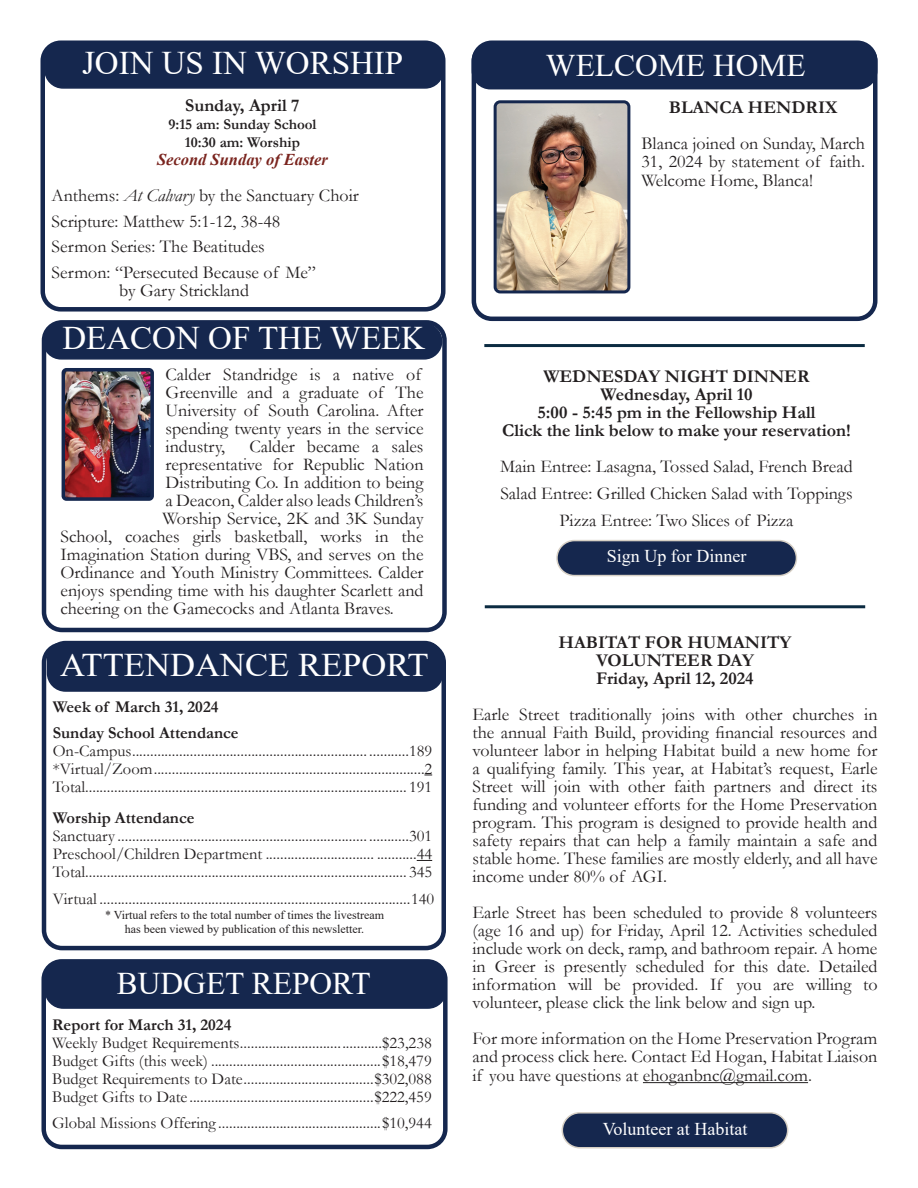
<style>
.page{position:relative;width:918px;height:1188px;background:#fff}
.page>*{position:absolute;margin:0;border:0;box-sizing:border-box;transform-origin:0 0}
.t1{font:33px "Times New Roman";color:#fff}
.t2{font:33px "Times New Roman";color:#fff;scale:1.05 1}
.t3{font:31.5px "Times New Roman";color:#fff}
.t4{font:18px/18px "Garamond";color:#231f20;text-align:justify}
.t5{font:700 18px/18px "Garamond";color:#231f20;text-align:center}
.t6{font:18px "Times New Roman";color:#fff}
.t7{font:16.5px/18px "Garamond";color:#231f20;text-align:justify}
.t8{font:700 16.5px/25.5px "Garamond";color:#231f20}
.t9{font:italic 700 16.5px "Times New Roman";color:#7a241e}
.t10{font:700 15px/18px "Garamond";color:#231f20;text-align:center}
.t11{font:12px/14.4px "Times New Roman";color:#231f20;text-align:center}
.s1{font-style:italic}
</style>
<div class="page">
<div style="left:40px;top:40px;width:406px;height:272px;border:4px solid #15274e;border-radius:18px"></div>
<div style="left:45px;top:42px;width:398px;height:46px;background:#15274e;border-radius:18px"></div>
<div style="left:44px;top:42px;width:400px;height:47px;border:2px solid #15274e;border-radius:18px"></div>
<div style="left:41px;top:959px;width:407px;height:190px;border:4px solid #15274e;border-radius:18px"></div>
<div style="left:45px;top:961px;width:401px;height:47px;background:#15274e;border-radius:18px"></div>
<div style="left:44px;top:960px;width:403px;height:49px;border:2px solid #15274e;border-radius:18px"></div>
<div style="left:42px;top:642px;width:404px;height:308px;border:4px solid #15274e;border-radius:18px"></div>
<div style="left:48px;top:642px;width:395px;height:49px;background:#15274e;border-radius:18px"></div>
<div style="left:47px;top:641px;width:396px;height:51px;border:2px solid #15274e;border-radius:18px"></div>
<svg style="left:417px;top:860px;width:15px;height:1px"></svg>
<div style="left:42px;top:320px;width:405px;height:312px;border:4px solid #15274e;border-radius:18px"></div>
<div style="left:44px;top:324px;width:398px;height:35px;background:#15274e;border-radius:17px"></div>
<div style="left:43px;top:323px;width:399px;height:37px;border:2px solid #15274e;border-radius:17px"></div>
<img style="left:67px;top:373px;width:82px;height:123px">
<div style="left:62px;top:368px;width:92px;height:133px;border:4px solid #15274e;border-radius:3px"></div>
<div style="left:557px;top:541px;width:239px;height:35px;background:#15274e;border-radius:17px"></div>
<div style="left:556px;top:540px;width:241px;height:36px;border:2px solid #d7d0c5;border-radius:17px"></div>
<hr style="left:643px;top:1082px;width:165px;height:1px;background:#231f20">
<div style="left:562px;top:1113px;width:226px;height:35px;background:#15274e;border-radius:17px"></div>
<div style="left:562px;top:1112px;width:226px;height:37px;border:2px solid #d7d0c5;border-radius:17px"></div>
<hr style="left:485px;top:605px;width:380px;height:3px;background:#0b2b41">
<div style="left:472px;top:40px;width:406px;height:281px;border:4px solid #15274e;border-radius:18px"></div>
<div style="left:472px;top:43px;width:405px;height:46px;background:#15274e;border-radius:18px"></div>
<div style="left:472px;top:42px;width:406px;height:47px;border:2px solid #15274e;border-radius:18px"></div>
<img style="left:498px;top:104px;width:128px;height:185px">
<div style="left:494px;top:100px;width:136px;height:193px;border:3px solid #15274e;border-radius:5px"></div>
<hr style="left:484px;top:344px;width:381px;height:3px;background:#0b2b41">
<h1 class="t1" style="left:82px;top:39px;width:323px">JOIN US IN WORSHIP</h1>
<p class="t5" style="left:185px;top:97px;width:116px">Sunday, April 7</p>
<p class="t10" style="left:168px;top:115px;width:150px">9:15 am: Sunday School<br>10:30 am: Worship</p>
<p class="t9" style="left:157px;top:148px;width:172px">Second Sunday of Easter</p>
<p class="t4" style="left:52px;top:182px;width:309px;line-height:25.5px;text-align:left">Anthems: <span class="s1">At Calvary</span> by the Sanctuary Choir Scripture: Matthew 5:1-12, 38-48<br>Sermon Series: The Beatitudes<br>Sermon: “Persecuted Because of Me”</p>
<p class="t4" style="left:119px;top:281px;width:131px">by Gary Strickland</p>
<h1 class="t1" style="left:62px;top:315px;width:364px">DEACON OF THE WEEK</h1>
<p class="t4" style="left:166px;top:365px;width:260px;text-align:left">Calder Standridge is a native of<br>Greenville and a graduate of The<br>University of South Carolina. After spending twenty years in the service industry,</p>
<p class="t4" style="left:249px;top:437px;width:176px">Calder became a sales</p>
<p class="t4" style="left:166px;top:455px;width:259px">representative for Republic Nation</p>
<p class="t4" style="left:166px;top:473px;width:259px">Distributing Co. In addition to being</p>
<p class="t4" style="left:166px;top:491px;width:259px">a Deacon, Calder also leads Children’s</p>
<p class="t4" style="left:163px;top:509px;width:262px">Worship Service, 2K and 3K Sunday</p>
<p class="t4" style="left:61px;top:527px;width:365px">School, coaches girls basketball, works in the</p>
<p class="t4" style="left:61px;top:545px;width:364px">Imagination Station during VBS, and serves on the</p>
<p class="t4" style="left:61px;top:563px;width:364px">Ordinance and Youth Ministry Committees. Calder</p>
<p class="t4" style="left:61px;top:581px;width:364px">enjoys spending time with his daughter Scarlett and</p>
<p class="t4" style="left:61px;top:599px;width:335px">cheering on the Gamecocks and Atlanta Braves.</p>
<h1 class="t2" style="left:60px;top:641px;width:352px">ATTENDANCE REPORT</h1>
<p class="t8" style="left:53px;top:694px;width:187px">Week of March 31, 2024<br>Sunday School Attendance</p>
<p class="t7" style="left:53px;top:741px;width:381px">On-Campus................................................................. ...........189 *Virtual/Zoom...........................................................................2<br>Total......................................................................................... 191</p>
<p class="t8" style="left:53px;top:805px;width:143px">Worship Attendance</p>
<p class="t7" style="left:53px;top:827px;width:381px">Sanctuary ..................................................................... ...........301<br>Preschool/Children Department .............................. ...........44<br>Total......................................................................................... 345</p>
<p class="t7" style="left:53px;top:890px;width:383px">Virtual ......................................................................................140</p>
<p class="t11" style="left:105px;top:907px;width:281px">* Virtual refers to the total number of times the livestream has been viewed by publication of this newsletter.</p>
<h2 class="t3" style="left:117px;top:961px;width:255px">BUDGET REPORT</h2>
<p class="t8" style="left:52px;top:1012px;width:181px">Report for March 31, 2024</p>
<p class="t7" style="left:52px;top:1034px;width:381px">Weekly Budget Requirements.......................................$23,238<br>Budget Gifts (this week) ...............................................$18,479<br>Budget Requirements to Date....................................$302,088<br>Budget Gifts to Date ...................................................$222,459</p>
<p class="t7" style="left:52px;top:1113px;width:381px">Global Missions Offering .............................................$10,944</p>
<h2 class="t3" style="left:546px;top:43px;width:261px">WELCOME HOME</h2>
<p class="t5" style="left:669px;top:98px;width:170px">BLANCA HENDRIX</p>
<p class="t4" style="left:642px;top:133px;width:225px;line-height:18.8px">Blanca joined on Sunday, March 31, 2024 by statement of faith.<br>Welcome Home, Blanca!</p>
<p class="t5" style="left:502px;top:367px;width:350px">WEDNESDAY NIGHT DINNER<br>Wednesday, April 10<br>5:00 - 5:45 pm in the Fellowship Hall<br>Click the link below to make your reservation!</p>
<p class="t4" style="left:500px;top:452px;width:354px;line-height:27px;text-align:center">Main Entree: Lasagna, Tossed Salad, French Bread<br>Salad Entree: Grilled Chicken Salad with Toppings<br>Pizza Entree: Two Slices of Pizza</p>
<p class="t6" style="left:607px;top:543px;width:141px">Sign Up for Dinner</p>
<p class="t5" style="left:559px;top:633px;width:234px">HABITAT FOR HUMANITY<br>VOLUNTEER DAY<br>Friday, April 12, 2024</p>
<p class="t4" style="left:473px;top:705px;width:407px">Earle Street traditionally joins with other churches in the annual Faith Build, providing financial resources and volunteer labor in helping Habitat build a new home for a qualifying family. This year, at Habitat’s request, Earle Street will join with other faith partners and direct its funding and volunteer efforts for the Home Preservation program. This program is designed to provide health and safety repairs that can help a family maintain a safe and stable home. These families are mostly elderly, and all have income under 80% of AGI.</p>
<p class="t4" style="left:473px;top:903px;width:407px">Earle Street has been scheduled to provide 8 volunteers (age 16 and up) for Friday, April 12. Activities scheduled include work on deck, ramp, and bathroom repair. A home in Greer is presently scheduled for this date. Detailed information will be provided. If you are willing to volunteer, please click the link below and sign up.</p>
<p class="t4" style="left:473px;top:1028px;width:406px;line-height:18.8px">For more information on the Home Preservation Program and process click here. Contact Ed Hogan, Habitat Liaison if you have questions at ehoganbnc@gmail.com.</p>
<p class="t6" style="left:603px;top:1117px;width:146px">Volunteer at Habitat</p>
</div>
